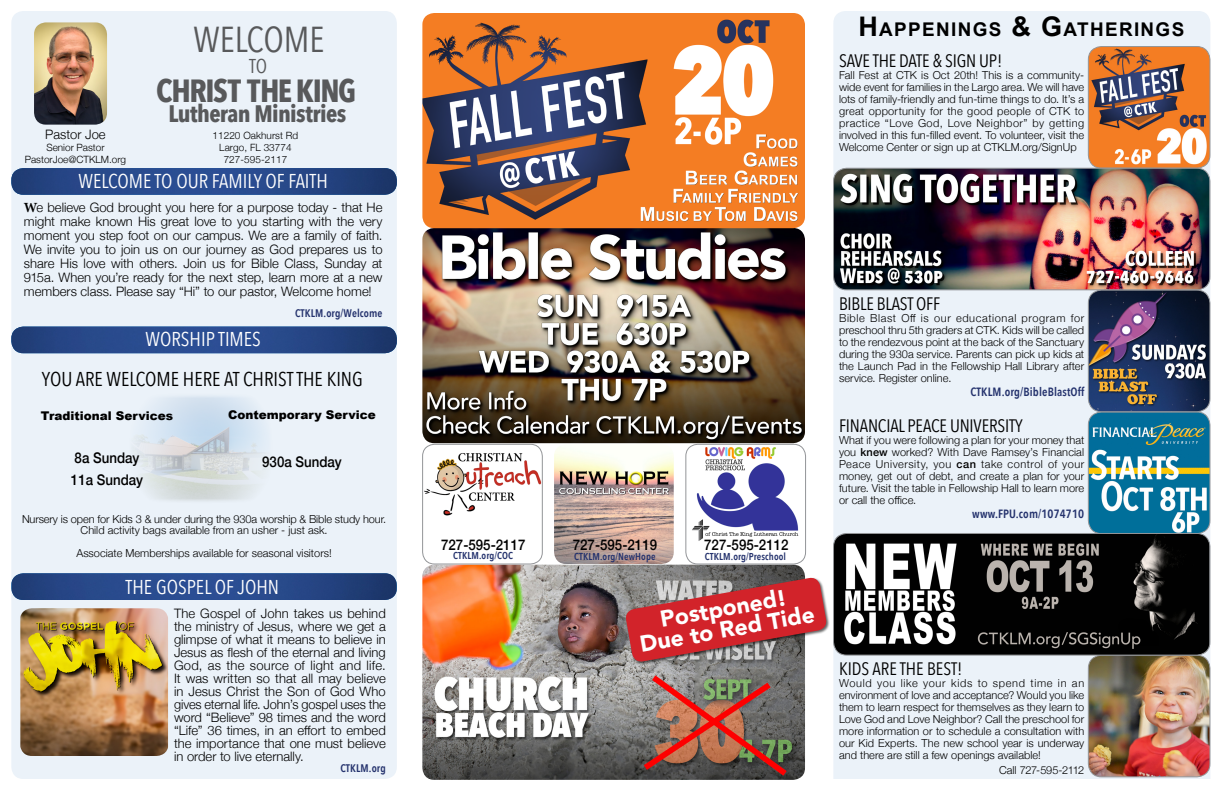
<style>
.page{position:relative;width:1224px;height:792px;background:#fff}
.page>*{position:absolute;margin:0;border:0;box-sizing:border-box;transform-origin:0 0}
.t1{font:36px "Avenir Next Condensed";color:#58595b}
.t2{font:700 32px "Avenir Next Condensed";letter-spacing:-.045em;color:#58595b}
.t3{font:700 23.8px "Avenir Next Condensed";letter-spacing:-.025em;color:#58595b}
.t4{font:900 23px/21px "Avenir";color:#fff;text-align:center}
.t5{font:20px "Avenir Next Condensed";color:#fff}
.t6{font:20px "Avenir Next Condensed";color:#000}
.t7{font:20px "Avenir Next Condensed";color:#58595b}
.t8{font:700 18.9px "Arial";letter-spacing:.07em;color:#000}
.t9{font:18px "Avenir Next Condensed";letter-spacing:-.01em;color:#000}
.t10{font:500 14.7px/21.8px "Helvetica Neue";color:#000;scale:.9 1}
.t11{font:300 13px/13px "Helvetica Neue";color:#000;text-align:justify}
.t12{font:600 12px "Avenir Next Condensed";letter-spacing:.01em;color:#24326d}
.t13{font:900 12px "Arial";color:#000}
.t14{font:300 11px/12px "Helvetica Neue";color:#000;text-align:justify}
.t15{font:600 11px "Avenir Next Condensed";letter-spacing:.01em;color:#24326d}
.t16{font:300 11px "Helvetica Neue";letter-spacing:-.025em;color:#000}
.t17{font:300 10px/12px "Helvetica Neue";letter-spacing:.005em;color:#000;text-align:center}
.t18{font:600 10px "Avenir Next Condensed";letter-spacing:.01em;color:#24326d}
.s1{font-family:"Minion Pro";font-weight:700;font-size:14px}
.s2{font-size:27px}
.s3{font-weight:500}
</style>
<div class="page">
<div style="left:833px;top:11px;width:377px;height:768px;background:#ebf2f9"></div>
<div style="left:11px;top:11px;width:386px;height:768px;background:#ebf2f9;border-radius:12px"></div>
<img style="left:135px;top:396px;width:129px;height:105px">
<img style="left:11px;top:168px;width:386px;height:27px">
<img style="left:11px;top:327px;width:386px;height:26px">
<img style="left:12px;top:573px;width:385px;height:27px">
<img style="left:422px;top:565px;width:383px;height:215px">
<img style="left:422px;top:13px;width:383px;height:430px">
<img style="left:690px;top:444px;width:109px;height:97px">
<div style="left:686px;top:444px;width:120px;height:120px;border:1px solid #939598;border-radius:12px"></div>
<img style="left:554px;top:447px;width:120px;height:117px">
<img style="left:424px;top:444px;width:118px;height:72px">
<div style="left:422px;top:444px;width:120px;height:120px;border:1px solid #939598;border-radius:12px"></div>
<img style="left:1088px;top:655px;width:122px;height:122px">
<div style="left:1088px;top:655px;width:122px;height:122px;border:1px solid #939598;border-radius:13px"></div>
<img style="left:34px;top:22px;width:73px;height:103px">
<img style="left:1088px;top:47px;width:122px;height:121px">
<div style="left:1088px;top:46px;width:122px;height:122px;border:1px solid #939598;border-radius:13px"></div>
<img style="left:20px;top:608px;width:148px;height:148px">
<img style="left:1088px;top:290px;width:122px;height:243px">
<div style="left:1088px;top:412px;width:122px;height:122px;border:1px solid #939598;border-radius:13px"></div>
<img style="left:834px;top:533px;width:376px;height:122px">
<div style="left:833px;top:533px;width:377px;height:122px;border:1px solid #939598;border-radius:13px"></div>
<img style="left:834px;top:168px;width:376px;height:122px">
<div style="left:833px;top:168px;width:377px;height:122px;border:1px solid #939598;border-radius:13px"></div>
<div style="left:1088px;top:290px;width:122px;height:122px;border:1px solid #939598;border-radius:13px"></div>
<div style="left:625px;top:577px;width:205px;height:88px;background:#000;opacity:.6"></div>
<svg style="left:624px;top:576px;width:204px;height:87px;background:#b75154"></svg>
<h1 class="t1" style="left:194px;top:9px;width:133px">WELCOME</h1>
<h3 class="t7" style="left:249px;top:49px;width:19px">TO</h3>
<p class="t11" style="left:45px;top:127px;width:62px">Pastor Joe</p>
<p class="t17" style="left:25px;top:140px;width:103px">Senior Pastor<br>PastorJoe@CTKLM.org</p>
<h2 class="t2" style="left:156px;top:71px;width:201px">CHRIST THE KING</h2>
<h3 class="t3" style="left:168px;top:99px;width:179px">Lutheran Ministries</h3>
<p class="t17" style="left:213px;top:128px;width:87px">11220 Oakhurst Rd<br>Largo, FL 33774<br>727-595-2117</p>
<h3 class="t5" style="left:79px;top:164px;width:251px">WELCOME TO OUR FAMILY OF FAITH</h3>
<p class="t11" style="left:24px;top:199px;width:360px;line-height:14px"><span class="s1">W</span>e believe God brought you here for a purpose today - that He might make known His great love to you starting with the very moment you step foot on our campus. We are a family of faith.<br>We invite you to join us on our journey as God prepares us to share His love with others. Join us for Bible Class, Sunday at 915a. When you’re ready for the next step, learn more at a new members class. Please say “Hi” to our pastor, Welcome home!</p>
<p class="t15" style="left:295px;top:304px;width:89px">CTKLM.org/Welcome</p>
<h3 class="t5" style="left:146px;top:322px;width:117px">WORSHIP TIMES</h3>
<h3 class="t6" style="left:42px;top:362px;width:323px">YOU ARE WELCOME HERE AT CHRIST THE KING</h3>
<p class="t13" style="left:41px;top:407px;width:134px">Traditional Services</p>
<h3 class="t10" style="left:71px;top:446px;width:82px">8a Sunday<br>11a Sunday</h3>
<p class="t13" style="left:228px;top:406px;width:149px">Contemporary Service</p>
<h3 class="t10" style="left:262px;top:450px;width:90px">930a Sunday</h3>
<p class="t14" style="left:22px;top:512px;width:366px;line-height:11.2px;text-align:center">Nursery is open for Kids 3 &amp; under during the 930a worship &amp; Bible study hour.<br>Child activity bags available from an usher - just ask.</p>
<p class="t14" style="left:76px;top:546px;width:257px">Associate Memberships available for seasonal visitors!</p>
<h3 class="t8" style="left:858px;top:17px;width:327px"><span class="s2">H</span>APPENINGS <span class="s2">&amp; G</span>ATHERINGS</h3>
<h3 class="t9" style="left:839px;top:45px;width:165px">SAVE THE DATE &amp; SIGN UP!</h3>
<p class="t14" style="left:839px;top:68px;width:247px">Fall Fest at CTK is Oct 20th! This is a community&shy;wide event for families in the Largo area. We will have lots of family-friendly and fun-time things to do. It’s a great opportunity for the good people of CTK to practice “Love God, Love Neighbor” by getting involved in this fun-filled event. To volunteer, visit the Welcome Center or sign up at CTKLM.org/SignUp</p>
<h3 class="t10" style="left:441px;top:533px;width:95px">727-595-2117</h3>
<p class="t18" style="left:453px;top:547px;width:61px">CTKLM.org/COC</p>
<h3 class="t10" style="left:573px;top:533px;width:95px">727-595-2119</h3>
<p class="t18" style="left:574px;top:548px;width:83px">CTKLM.org/NewHope</p>
<h3 class="t10" style="left:704px;top:533px;width:95px">727-595-2112</h3>
<p class="t18" style="left:705px;top:548px;width:83px">CTKLM.org/Preschool</p>
<h3 class="t9" style="left:839px;top:289px;width:103px">BIBLE BLAST OFF</h3>
<p class="t14" style="left:839px;top:312px;width:247px">Bible Blast Off is our educational program for preschool thru 5th graders at CTK. Kids will be called to the rendezvous point at the back of the Sanctuary during the 930a service. Parents can pick up kids at the Launch Pad in the Fellowship Hall Library after service. Register online.</p>
<p class="t12" style="left:971px;top:382px;width:115px">CTKLM.org/BibleBlastOff</p>
<h3 class="t9" style="left:839px;top:411px;width:185px">FINANCIAL PEACE UNIVERSITY</h3>
<p class="t14" style="left:839px;top:433px;width:247px">What if you were following a plan for your money that you <span class="s3">knew</span> worked? With Dave Ramsey’s Financial Peace University, you <span class="s3">can</span> take control of your money, get out of debt, and create a plan for your future. Visit the table in Fellowship Hall to learn more or call the office.</p>
<p class="t12" style="left:972px;top:503px;width:113px">www.FPU.com/1074710</p>
<h3 class="t5" style="left:126px;top:570px;width:155px">THE GOSPEL OF JOHN</h3>
<h3 class="t4" style="left:635px;top:613px;width:178px;rotate:-10deg">Postponed!<br>Due to Red Tide</h3>
<p class="t11" style="left:174px;top:605px;width:213px">The Gospel of John takes us behind the ministry of Jesus, where we get a glimpse of what it means to believe in Jesus as flesh of the eternal and living God, as the source of light and life.<br>It was written so that all may believe in Jesus Christ the Son of God Who gives eternal life. John’s gospel uses the word “Believe” 98 times and the word “Life” 36 times, in an effort to embed the importance that one must believe in order to live eternally.</p>
<h3 class="t9" style="left:839px;top:653px;width:125px">KIDS ARE THE BEST!</h3>
<p class="t14" style="left:839px;top:677px;width:247px">Would you like your kids to spend time in an environment of love and acceptance? Would you like them to learn respect for themselves as they learn to Love God and Love Neighbor? Call the preschool for more information or to schedule a consultation with our Kid Experts. The new school year is underway and there are still a few openings available!</p>
<p class="t15" style="left:340px;top:759px;width:47px">CTKLM.org</p>
<p class="t16" style="left:999px;top:762px;width:87px">Call 727-595-2112</p>
</div>
